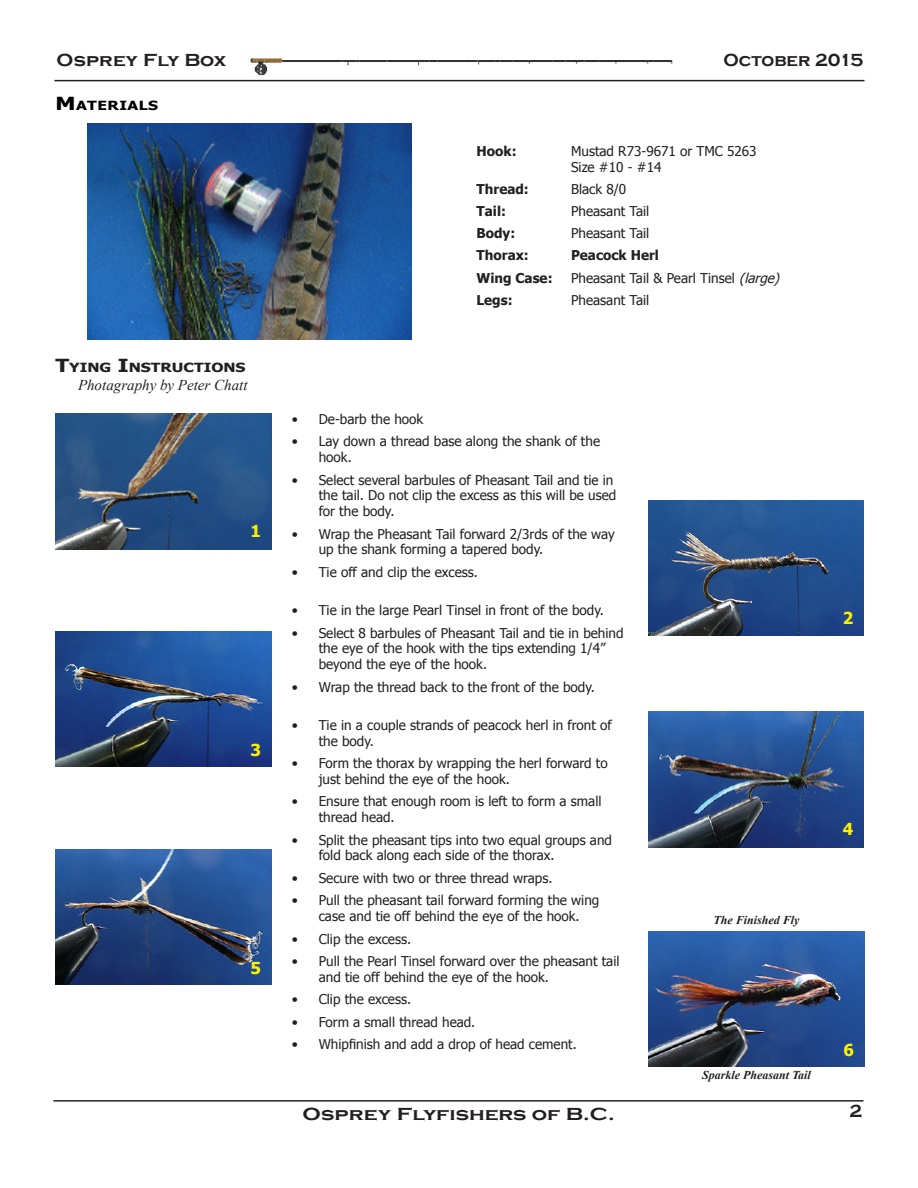
<style>
.page{position:relative;width:918px;height:1188px;background:#fff}
.page>*{position:absolute;margin:0;border:0;box-sizing:border-box;transform-origin:0 0}
.t1{font:700 18px "Copperplate Gothic";color:#231f20;scale:1.2 1}
.t2{font:700 18px "Copperplate Gothic";color:#231f20}
.t3{font:700 18px "Copperplate Gothic";color:#231f20;scale:1.1 1}
.t4{font:700 16.5px "Tahoma";color:#fff101}
.t5{font:italic 15px "Times New Roman";color:#231f20}
.t6{font:13.5px/15.8px "Tahoma";color:#231f20}
.t7{font:700 13.5px "Tahoma";color:#231f20}
.t8{font:700 12.6px "Tahoma";color:#231f20;scale:1.25 1}
.t9{font:700 12.6px "Tahoma";letter-spacing:.03em;color:#000;scale:1.25 1}
.t10{font:italic 700 12px "Times New Roman";color:#231f20}
.s1{font-size:18px}
.s2{font-style:italic}
</style>
<div class="page">
<hr style="left:53px;top:1100px;width:810px;height:2px;background:#231f20">
<hr style="left:55px;top:80px;width:810px;height:1px;background:#231f20">
<img style="left:250px;top:58px;width:423px;height:18px">
<img style="left:56px;top:849px;width:216px;height:135px">
<img style="left:56px;top:414px;width:216px;height:135px">
<img style="left:648px;top:712px;width:216px;height:135px">
<img style="left:648px;top:500px;width:216px;height:136px">
<img style="left:56px;top:631px;width:216px;height:136px">
<img style="left:648px;top:931px;width:216px;height:136px">
<img style="left:88px;top:123px;width:324px;height:216px">
<p class="t3" style="left:57px;top:50px;width:156px">Osprey Fly Box</p>
<p class="t2" style="left:723px;top:50px;width:141px">October 2015</p>
<p class="t9" style="left:56px;top:96px;width:84px"><span class="s1">M</span>ATERIALS</p>
<p class="t8" style="left:56px;top:359px;width:154px"><span class="s1">T</span>YING <span class="s1">I</span>NSTRUCTIONS</p>
<p class="t5" style="left:78px;top:375px;width:171px">Photagraphy by Peter Chatt</p>
<p class="t4" style="left:250px;top:519px;width:12px">1</p>
<p class="t4" style="left:250px;top:739px;width:12px">3</p>
<p class="t4" style="left:250px;top:956px;width:12px">5</p>
<p class="t7" style="left:477px;top:142px;width:42px">Hook:</p>
<p class="t6" style="left:571px;top:144px;width:187px">Mustad R73-9671 or TMC 5263<br>Size #10 - #14</p>
<p class="t7" style="left:477px;top:179px;width:54px">Thread:</p>
<p class="t6" style="left:571px;top:182px;width:57px">Black 8/0</p>
<p class="t7" style="left:477px;top:202px;width:31px">Tail:</p>
<p class="t6" style="left:571px;top:204px;width:80px">Pheasant Tail</p>
<p class="t7" style="left:477px;top:224px;width:40px">Body:</p>
<p class="t6" style="left:571px;top:226px;width:80px">Pheasant Tail</p>
<p class="t7" style="left:477px;top:246px;width:54px">Thorax:</p>
<p class="t7" style="left:571px;top:246px;width:89px">Peacock Herl</p>
<p class="t7" style="left:477px;top:268px;width:78px">Wing Case:</p>
<p class="t6" style="left:571px;top:271px;width:214px">Pheasant Tail &amp; Pearl Tinsel <span class="s2">(large)</span></p>
<p class="t7" style="left:477px;top:290px;width:38px">Legs:</p>
<p class="t6" style="left:571px;top:293px;width:80px">Pheasant Tail</p>
<p class="t6" style="left:292px;top:412px;width:133px">• De-barb the hook</p>
<p class="t6" style="left:319px;top:434px;width:283px;text-indent:-27px">• Lay down a thread base along the shank of the hook.</p>
<p class="t6" style="left:319px;top:473px;width:299px;text-indent:-27px">• Select several barbules of Pheasant Tail and tie in the tail. Do not clip the excess as this will be used for the body.</p>
<p class="t6" style="left:319px;top:527px;width:298px;text-indent:-27px">• Wrap the Pheasant Tail forward 2/3rds of the way up the shank forming a tapered body.</p>
<p class="t6" style="left:292px;top:565px;width:188px">• Tie off and clip the excess.</p>
<p class="t6" style="left:292px;top:603px;width:314px">• Tie in the large Pearl Tinsel in front of the body.</p>
<p class="t6" style="left:319px;top:626px;width:306px;text-indent:-27px">• Select 8 barbules of Pheasant Tail and tie in behind the eye of the hook with the tips extending 1/4” beyond the eye of the hook.</p>
<p class="t6" style="left:292px;top:680px;width:305px">• Wrap the thread back to the front of the body.</p>
<p class="t6" style="left:319px;top:718px;width:294px;text-indent:-27px">• Tie in a couple strands of peacock herl in front of the body.</p>
<p class="t6" style="left:319px;top:756px;width:291px;text-indent:-27px">• Form the thorax by wrapping the herl forward to just behind the eye of the hook.</p>
<p class="t6" style="left:319px;top:794px;width:284px;text-indent:-27px">• Ensure that enough room is left to form a small thread head.</p>
<p class="t6" style="left:319px;top:833px;width:295px;text-indent:-27px">• Split the pheasant tips into two equal groups and fold back along each side of the thorax.</p>
<p class="t6" style="left:292px;top:871px;width:262px">• Secure with two or three thread wraps.</p>
<p class="t6" style="left:292px;top:893px;width:309px;text-align:center">• Pull the pheasant tail forward forming the wing case and tie off behind the eye of the hook.</p>
<p class="t6" style="left:292px;top:932px;width:121px">• Clip the excess.</p>
<p class="t6" style="left:319px;top:954px;width:302px;text-indent:-27px">• Pull the Pearl Tinsel forward over the pheasant tail and tie off behind the eye of the hook.</p>
<p class="t6" style="left:292px;top:992px;width:121px">• Clip the excess.</p>
<p class="t6" style="left:292px;top:1015px;width:185px">• Form a small thread head.</p>
<p class="t6" style="left:292px;top:1037px;width:287px">• Whipfinish and add a drop of head cement.</p>
<p class="t4" style="left:843px;top:606px;width:12px">2</p>
<p class="t10" style="left:714px;top:912px;width:88px">The Finished Fly</p>
<p class="t4" style="left:843px;top:817px;width:12px">4</p>
<p class="t10" style="left:702px;top:1066px;width:110px">Sparkle Pheasant Tail</p>
<p class="t4" style="left:843px;top:1039px;width:12px">6</p>
<p class="t1" style="left:302px;top:1104px;width:262px">Osprey Flyfishers of B.C.</p>
<p class="t2" style="left:850px;top:1101px;width:14px">2</p>
</div>
